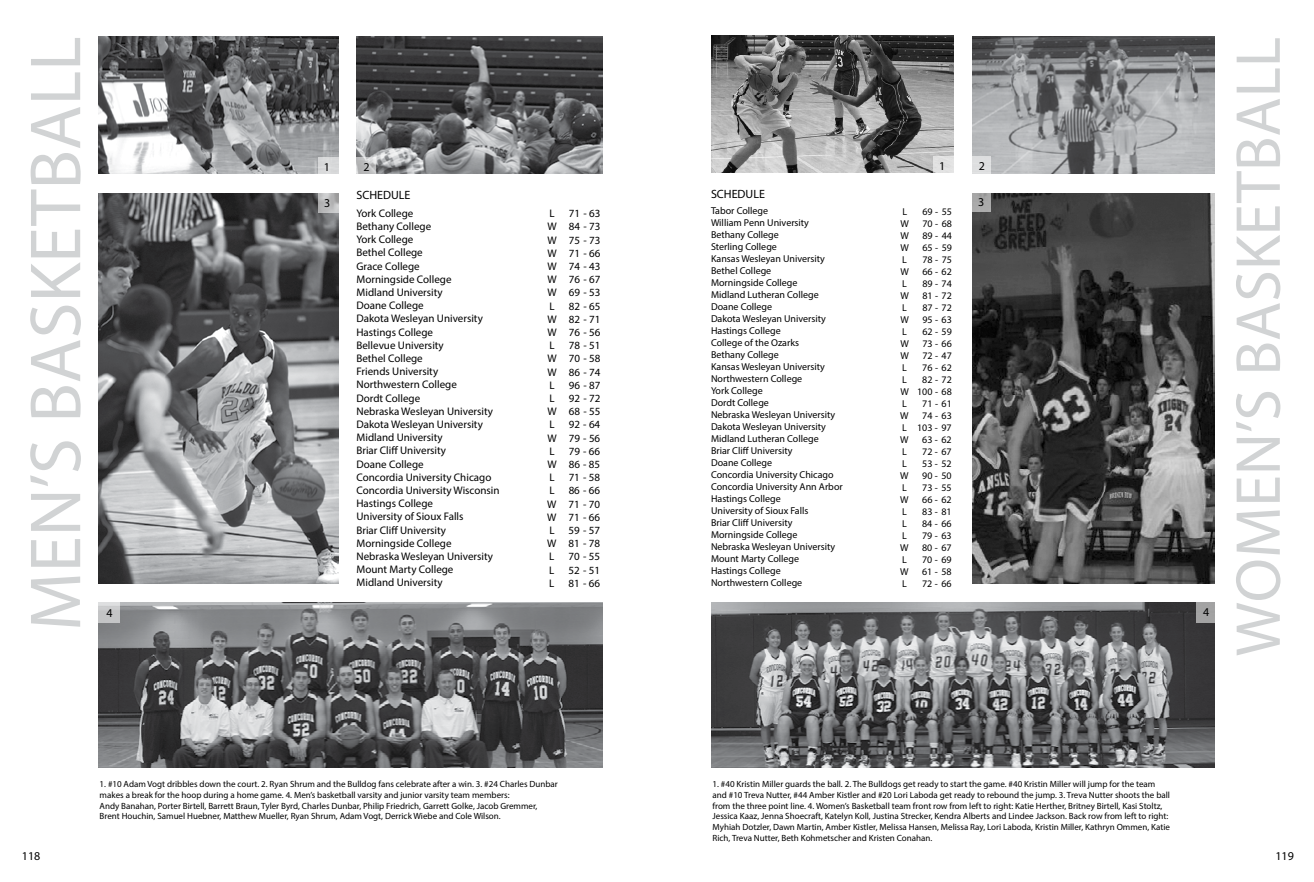
<style>
.page{position:relative;width:1314px;height:882px;background:#fff}
.page>*{position:absolute;margin:0;border:0;box-sizing:border-box;transform-origin:0 0}
.t1{font:73px "Myriad Pro";color:#d1d3d4}
.t2{font:64px "Myriad Pro";color:#d1d3d4}
.t3{font:12px "Myriad Pro";color:#000}
.t4{font:11px/13.2px "Myriad Pro";color:#000;text-align:justify}
.t5{font:10px/12px "Myriad Pro";color:#000;text-align:justify}
.t6{font:9px/10.8px "Myriad Pro";color:#000}
</style>
<div class="page">
<img style="left:356px;top:36px;width:246px;height:138px">
<img style="left:98px;top:603px;width:504px;height:165px">
<img style="left:711px;top:603px;width:504px;height:165px">
<img style="left:972px;top:36px;width:243px;height:138px">
<img style="left:711px;top:35px;width:243px;height:138px">
<img style="left:972px;top:193px;width:243px;height:391px">
<img style="left:98px;top:36px;width:241px;height:138px">
<svg style="left:933px;top:156px;width:58px;height:56px"></svg>
<svg style="left:1197px;top:602px;width:18px;height:21px"></svg>
<svg style="left:98px;top:602px;width:22px;height:21px"></svg>
<img style="left:98px;top:193px;width:241px;height:391px">
<svg style="left:318px;top:157px;width:58px;height:56px"></svg>
<h1 class="t1" style="left:11px;top:631px;width:596px;rotate:-90deg">MEN’S BASKETBALL</h1>
<h3 class="t3" style="left:324px;top:160px;width:8px">1</h3>
<h3 class="t3" style="left:364px;top:160px;width:8px">2</h3>
<h3 class="t3" style="left:324px;top:196px;width:8px">3</h3>
<h3 class="t3" style="left:356px;top:188px;width:55px">SCHEDULE</h3>
<p class="t4" style="left:356px;top:206px;width:145px;text-align:left">York College<br>Bethany College<br>York College<br>Bethel College<br>Grace College<br>Morningside College<br>Midland University<br>Doane College<br>Dakota Wesleyan University<br>Hastings College<br>Bellevue University<br>Bethel College<br>Friends University<br>Northwestern College<br>Dordt College<br>Nebraska Wesleyan University<br>Dakota Wesleyan University<br>Midland University<br>Briar Cliff University<br>Doane College<br>Concordia University Chicago<br>Concordia University Wisconsin<br>Hastings College<br>University of Sioux Falls<br>Briar Cliff University<br>Morningside College<br>Nebraska Wesleyan University<br>Mount Marty College<br>Midland University</p>
<p class="t4" style="left:550px;top:207px;width:7px">L</p>
<p class="t4" style="left:547px;top:207px;width:54px;text-indent:21px">71 -63<br>W 84-73<br>W 75-73<br>W 71-66<br>W 74-43<br>W 76-67<br>W 69-53<br>L</p>
<p class="t4" style="left:547px;top:299px;width:54px;text-indent:21px">82 -65<br>W 82-71<br>W 76-56<br>L</p>
<p class="t4" style="left:547px;top:339px;width:54px;text-indent:21px">78 -51<br>W 70-58<br>W 86-74<br>L</p>
<p class="t4" style="left:569px;top:378px;width:33px">96 -87</p>
<p class="t4" style="left:549px;top:392px;width:7px">L</p>
<p class="t4" style="left:547px;top:392px;width:54px;text-indent:21px">92 -72<br>W 68-55<br>L</p>
<p class="t4" style="left:547px;top:418px;width:54px;text-indent:21px">92 -64<br>W 79-56<br>L</p>
<p class="t4" style="left:547px;top:444px;width:54px;text-indent:21px">79 -66<br>W 86-85<br>L</p>
<p class="t4" style="left:569px;top:471px;width:33px">71 -58</p>
<p class="t4" style="left:549px;top:484px;width:7px">L</p>
<p class="t4" style="left:547px;top:484px;width:54px;text-indent:21px">86 -66<br>W 71-70<br>W 71-66<br>L</p>
<p class="t4" style="left:547px;top:524px;width:54px;text-indent:21px">59 -57<br>W 81-78<br>L</p>
<p class="t4" style="left:569px;top:550px;width:33px">70 -55</p>
<p class="t4" style="left:549px;top:563px;width:7px">L</p>
<p class="t4" style="left:569px;top:563px;width:33px">52 -51</p>
<p class="t4" style="left:549px;top:576px;width:7px">L</p>
<p class="t4" style="left:569px;top:576px;width:33px">81 -66</p>
<h3 class="t3" style="left:939px;top:158px;width:8px">1</h3>
<h3 class="t3" style="left:979px;top:158px;width:8px">2</h3>
<h3 class="t3" style="left:978px;top:194px;width:8px">3</h3>
<h3 class="t3" style="left:711px;top:186px;width:55px">SCHEDULE</h3>
<p class="t5" style="left:711px;top:205px;width:133px;text-align:left">Tabor College<br>William Penn University<br>Bethany College<br>Sterling College<br>Kansas Wesleyan University<br>Bethel College<br>Morningside College<br>Midland Lutheran College<br>Doane College<br>Dakota Wesleyan University<br>Hastings College<br>College of the Ozarks<br>Bethany College<br>Kansas Wesleyan University<br>Northwestern College<br>York College<br>Dordt College<br>Nebraska Wesleyan University<br>Dakota Wesleyan University<br>Midland Lutheran College<br>Briar Cliff University<br>Doane College<br>Concordia University Chicago<br>Concordia University Ann Arbor<br>Hastings College<br>University of Sioux Falls<br>Briar Cliff University<br>Morningside College<br>Nebraska Wesleyan University<br>Mount Marty College<br>Hastings College<br>Northwestern College</p>
<p class="t5" style="left:902px;top:206px;width:6px">L</p>
<p class="t5" style="left:922px;top:206px;width:31px">69 - 55</p>
<p class="t5" style="left:900px;top:218px;width:10px">W</p>
<p class="t5" style="left:922px;top:218px;width:31px">70 - 68</p>
<p class="t5" style="left:900px;top:230px;width:10px">W</p>
<p class="t5" style="left:922px;top:230px;width:31px">89 - 44</p>
<p class="t5" style="left:900px;top:242px;width:10px">W</p>
<p class="t5" style="left:922px;top:242px;width:31px">65 - 59</p>
<p class="t5" style="left:902px;top:254px;width:6px">L</p>
<p class="t5" style="left:922px;top:254px;width:31px">78 - 75</p>
<p class="t5" style="left:900px;top:266px;width:10px">W</p>
<p class="t5" style="left:922px;top:266px;width:31px">66 - 62</p>
<p class="t5" style="left:902px;top:278px;width:6px">L</p>
<p class="t5" style="left:922px;top:278px;width:31px">89 - 74</p>
<p class="t5" style="left:900px;top:290px;width:10px">W</p>
<p class="t5" style="left:922px;top:290px;width:31px">81 - 72</p>
<p class="t5" style="left:902px;top:302px;width:6px">L</p>
<p class="t5" style="left:922px;top:302px;width:31px">87 - 72</p>
<p class="t5" style="left:900px;top:314px;width:10px">W</p>
<p class="t5" style="left:922px;top:314px;width:31px">95 - 63</p>
<p class="t5" style="left:902px;top:326px;width:6px">L</p>
<p class="t5" style="left:922px;top:326px;width:31px">62 - 59</p>
<p class="t5" style="left:900px;top:338px;width:10px">W</p>
<p class="t5" style="left:922px;top:338px;width:31px">73 - 66</p>
<p class="t5" style="left:900px;top:350px;width:10px">W</p>
<p class="t5" style="left:922px;top:350px;width:31px">72 - 47</p>
<p class="t5" style="left:902px;top:362px;width:6px">L</p>
<p class="t5" style="left:922px;top:362px;width:31px">76 - 62</p>
<p class="t5" style="left:902px;top:374px;width:6px">L</p>
<p class="t5" style="left:900px;top:374px;width:53px;text-indent:22px">82 - 72<br>W 100 - 68<br>L</p>
<p class="t5" style="left:922px;top:398px;width:31px">71 - 61</p>
<p class="t5" style="left:900px;top:410px;width:10px">W</p>
<p class="t5" style="left:900px;top:410px;width:53px;text-indent:22px">74 - 63<br>L 103 - 97<br>W</p>
<p class="t5" style="left:922px;top:434px;width:31px">63 - 62</p>
<p class="t5" style="left:902px;top:446px;width:6px">L</p>
<p class="t5" style="left:922px;top:446px;width:31px">72 - 67</p>
<p class="t5" style="left:902px;top:458px;width:6px">L</p>
<p class="t5" style="left:922px;top:458px;width:31px">53 - 52</p>
<p class="t5" style="left:900px;top:470px;width:10px">W</p>
<p class="t5" style="left:922px;top:470px;width:31px">90 - 50</p>
<p class="t5" style="left:902px;top:482px;width:6px">L</p>
<p class="t5" style="left:922px;top:482px;width:31px">73 - 55</p>
<p class="t5" style="left:900px;top:494px;width:10px">W</p>
<p class="t5" style="left:922px;top:494px;width:31px">66 - 62</p>
<p class="t5" style="left:902px;top:506px;width:6px">L</p>
<p class="t5" style="left:922px;top:506px;width:31px">83 - 81</p>
<p class="t5" style="left:902px;top:518px;width:6px">L</p>
<p class="t5" style="left:922px;top:518px;width:31px">84 - 66</p>
<p class="t5" style="left:902px;top:530px;width:6px">L</p>
<p class="t5" style="left:922px;top:530px;width:31px">79 - 63</p>
<p class="t5" style="left:900px;top:542px;width:10px">W</p>
<p class="t5" style="left:922px;top:542px;width:31px">80 - 67</p>
<p class="t5" style="left:902px;top:554px;width:6px">L</p>
<p class="t5" style="left:922px;top:554px;width:31px">70 - 69</p>
<p class="t5" style="left:900px;top:566px;width:10px">W</p>
<p class="t5" style="left:922px;top:566px;width:31px">61 - 58</p>
<p class="t5" style="left:902px;top:578px;width:6px">L</p>
<p class="t5" style="left:922px;top:578px;width:31px">72 - 66</p>
<h3 class="t3" style="left:107px;top:605px;width:8px">4</h3>
<h3 class="t3" style="left:1203px;top:604px;width:8px">4</h3>
<h2 class="t2" style="left:1219px;top:656px;width:621px;rotate:-90deg">WOMEN’S BASKETBALL</h2>
<p class="t6" style="left:100px;top:778px;width:460px">1. #10 Adam Vogt dribbles down the court. 2. Ryan Shrum and the Bulldog fans celebrate after a win. 3. #24 Charles Dunbar makes a break for the hoop during a home game. 4. Men’s basketball varsity and junior varsity team members:<br>Andy Banahan, Porter Birtell, Barrett Braun, Tyler Byrd, Charles Dunbar, Philip Friedrich, Garrett Golke, Jacob Gremmer, Brent Houchin, Samuel Huebner, Matthew Mueller, Ryan Shrum, Adam Vogt, Derrick Wiebe and Cole Wilson.</p>
<p class="t6" style="left:713px;top:778px;width:459px">1. #40 Kristin Miller guards the ball. 2. The Bulldogs get ready to start the game. #40 Kristin Miller will jump for the team and #10 Treva Nutter, #44 Amber Kistler and #20 Lori Laboda get ready to rebound the jump. 3. Treva Nutter shoots the ball from the three point line. 4. Women’s Basketball team front row from left to right: Katie Herther, Britney Birtell, Kasi Stoltz, Jessica Kaaz, Jenna Shoecraft, Katelyn Koll, Justina Strecker, Kendra Alberts and Lindee Jackson. Back row from left to right:<br>Myhiah Dotzler, Dawn Martin, Amber Kistler, Melissa Hansen, Melissa Ray, Lori Laboda, Kristin Miller, Kathryn Ommen, Katie Rich, Treva Nutter, Beth Kohmetscher and Kristen Conahan.</p>
<h3 class="t3" style="left:22px;top:849px;width:20px">118</h3>
<h3 class="t3" style="left:1275px;top:849px;width:20px">119</h3>
</div>
